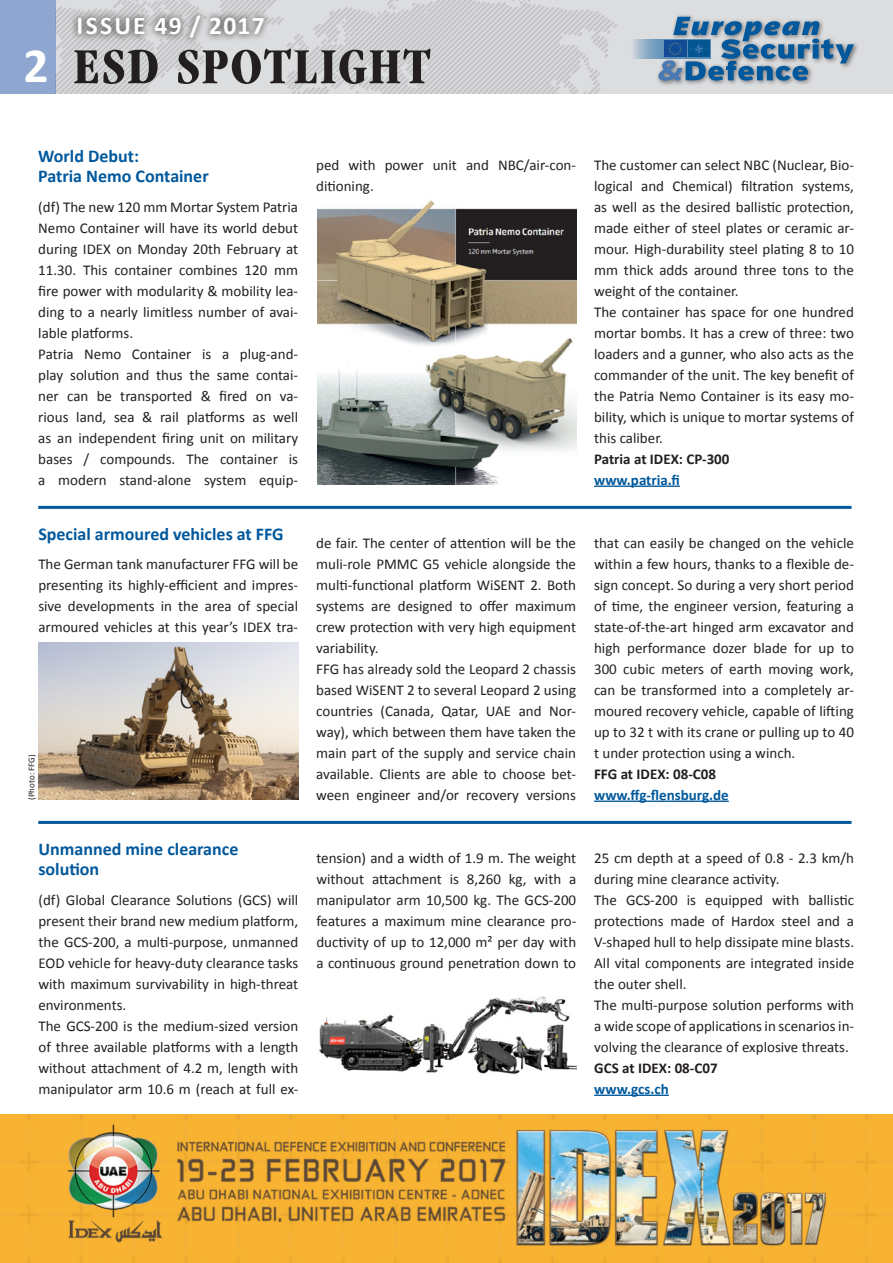
<style>
.page{position:relative;width:893px;height:1263px;background:#fff}
.page>*{position:absolute;margin:0;border:0;box-sizing:border-box;transform-origin:0 0}
.Head01{font:700 49.5px "Calibri";color:#fff}
.t1{font:700 25.5px "Calibri";letter-spacing:.07em;color:#fff}
.Head03{font:700 18px "Calibri";color:#01589c}
.Bodytext_10_13pt{font:15px/21px "Calibri";color:#231f20;text-align:justify}
.Bodytext_10_13pt-2{font:700 15px "Calibri";color:#231f20}
.Bodytext_10_13pt-3{font:700 15px "Calibri";color:#00599d}
.bildquelle{font:9px "Calibri";color:#231f20}
</style>
<div class="page">
<div style="left:38px;top:0;width:855px;height:94px;background:#dcdddf"></div>
<div style="left:0;top:0;width:55px;height:94px;background:#8ea6d0"></div>
<svg style="left:633px;top:39px;width:25px;height:19px"></svg>
<div style="left:671px;top:14px;width:154px;height:34px;background:#231f20;opacity:.55"></div>
<div style="left:682px;top:58px;width:132px;height:29px;background:#231f20;opacity:.55"></div>
<div style="left:655px;top:57px;width:33px;height:30px;background:#231f20;opacity:.55"></div>
<div style="left:718px;top:35px;width:141px;height:34px;background:#231f20;opacity:.55"></div>
<svg style="left:658px;top:17px;width:196px;height:64px"></svg>
<svg style="left:55px;top:0;width:562px;height:94px"></svg>
<div style="left:70px;top:9px;width:201px;height:37px;background:#231f20;opacity:.75"></div>
<hr style="left:38px;top:506px;width:813px;height:3px;background:#01589c">
<hr style="left:594px;top:800px;width:135px;height:2px;background:#00599d">
<hr style="left:38px;top:821px;width:813px;height:3px;background:#01589c">
<hr style="left:594px;top:1094px;width:75px;height:2px;background:#00599d">
<img style="left:0;top:1114px;width:893px;height:149px">
<hr style="left:594px;top:485px;width:86px;height:2px;background:#00599d">
<img style="left:317px;top:200px;width:260px;height:285px">
<img style="left:38px;top:643px;width:260px;height:157px">
<img style="left:319px;top:996px;width:257px;height:78px">
<p class="Head01" style="left:23px;top:34px;width:27px">2</p>
<h2 class="t1" style="left:77px;top:10px;width:190px">ISSUE 49 / 2017</h2>
<p class="Head03" style="left:38px;top:145px;width:102px">World Debut:</p>
<p class="Head03" style="left:38px;top:164px;width:172px">Patria Nemo Container</p>
<p class="Bodytext_10_13pt" style="left:38px;top:196px;width:261px">(df) The new 120 mm Mortar System Patria Nemo Container will have its world debut during IDEX on Monday 20th February at 11.30. This container combines 120 mm fire power with modularity &amp; mobility lea&shy;ding to a nearly limitless number of avai&shy;lable platforms.</p>
<p class="Bodytext_10_13pt" style="left:38px;top:343px;width:261px">Patria Nemo Container is a plug-and&shy;play solution and thus the same contai&shy;ner can be transported &amp; fired on va&shy;rious land, sea &amp; rail platforms as well as an independent firing unit on military bases / compounds. The container is a modern stand-alone system equip-</p>
<p class="Head03" style="left:38px;top:523px;width:247px">Special armoured vehicles at FFG</p>
<p class="Bodytext_10_13pt" style="left:38px;top:553px;width:261px">The German tank manufacturer FFG will be presenting its highly-efficient and impres&shy;sive developments in the area of special armoured vehicles at this year’s IDEX tra-</p>
<p class="bildquelle" style="left:26px;top:800px;width:47px;rotate:-90deg">(Photo: FFG)</p>
<p class="Head03" style="left:38px;top:838px;width:201px">Unmanned mine clearance</p>
<p class="Head03" style="left:38px;top:857px;width:62px">solution</p>
<p class="Bodytext_10_13pt" style="left:38px;top:889px;width:261px">(df) Global Clearance Solutions (GCS) will present their brand new medium platform, the GCS-200, a multi-purpose, unmanned EOD vehicle for heavy-duty clearance tasks with maximum survivability in high-threat environments.</p>
<p class="Bodytext_10_13pt" style="left:38px;top:1015px;width:261px">The GCS-200 is the medium-sized version of three available platforms with a length without attachment of 4.2 m, length with manipulator arm 10.6 m (reach at full ex-</p>
<p class="Bodytext_10_13pt" style="left:316px;top:154px;width:261px">ped with power unit and NBC/air-con&shy;ditioning.</p>
<p class="Bodytext_10_13pt" style="left:594px;top:154px;width:261px">The customer can select NBC (Nuclear, Bio&shy;logical and Chemical) filtration systems, as well as the desired ballistic protection, made either of steel plates or ceramic ar&shy;mour. High-durability steel plating 8 to 10 mm thick adds around three tons to the weight of the container.</p>
<p class="Bodytext_10_13pt" style="left:594px;top:301px;width:261px">The container has space for one hundred mortar bombs. It has a crew of three: two loaders and a gunner, who also acts as the commander of the unit. The key benefit of the Patria Nemo Container is its easy mo&shy;bility, which is unique to mortar systems of this caliber.</p>
<p class="Bodytext_10_13pt-2" style="left:594px;top:449px;width:137px">Patria at IDEX: CP-300</p>
<p class="Bodytext_10_13pt-3" style="left:594px;top:470px;width:87px">www.patria.fi</p>
<p class="Bodytext_10_13pt" style="left:316px;top:532px;width:261px">de fair. The center of attention will be the muli-role PMMC G5 vehicle alongside the multi-functional platform WiSENT 2. Both systems are designed to offer maximum crew protection with very high equipment variability.</p>
<p class="Bodytext_10_13pt" style="left:316px;top:658px;width:261px">FFG has already sold the Leopard 2 chassis based WiSENT 2 to several Leopard 2 using countries (Canada, Qatar, UAE and Nor&shy;way), which between them have taken the main part of the supply and service chain available. Clients are able to choose bet&shy;ween engineer and/or recovery versions</p>
<p class="Bodytext_10_13pt" style="left:594px;top:532px;width:261px">that can easily be changed on the vehicle within a few hours, thanks to a flexible de&shy;sign concept. So during a very short period of time, the engineer version, featuring a state-of-the-art hinged arm excavator and high performance dozer blade for up to 300 cubic meters of earth moving work, can be transformed into a completely ar&shy;moured recovery vehicle, capable of lifting up to 32 t with its crane or pulling up to 40 t under protection using a winch.</p>
<p class="Bodytext_10_13pt-2" style="left:594px;top:764px;width:123px">FFG at IDEX: 08-C08</p>
<p class="Bodytext_10_13pt-3" style="left:594px;top:785px;width:136px">www.ffg-flensburg.de</p>
<p class="Bodytext_10_13pt" style="left:316px;top:847px;width:261px">tension) and a width of 1.9 m. The weight without attachment is 8,260 kg, with a manipulator arm 10,500 kg. The GCS-200 features a maximum mine clearance pro&shy;ductivity of up to 12,000 m² per day with a continuous ground penetration down to</p>
<p class="Bodytext_10_13pt" style="left:594px;top:847px;width:261px">25 cm depth at a speed of 0.8 - 2.3 km/h during mine clearance activity.</p>
<p class="Bodytext_10_13pt" style="left:594px;top:889px;width:261px">The GCS-200 is equipped with ballistic protections made of Hardox steel and a V-shaped hull to help dissipate mine blasts.<br>All vital components are integrated inside the outer shell.</p>
<p class="Bodytext_10_13pt" style="left:594px;top:994px;width:261px">The multi-purpose solution performs with a wide scope of applications in scenarios in&shy;volving the clearance of explosive threats.</p>
<p class="Bodytext_10_13pt-2" style="left:594px;top:1058px;width:125px">GCS at IDEX: 08-C07</p>
<p class="Bodytext_10_13pt-3" style="left:594px;top:1079px;width:76px">www.gcs.ch</p>
</div>
